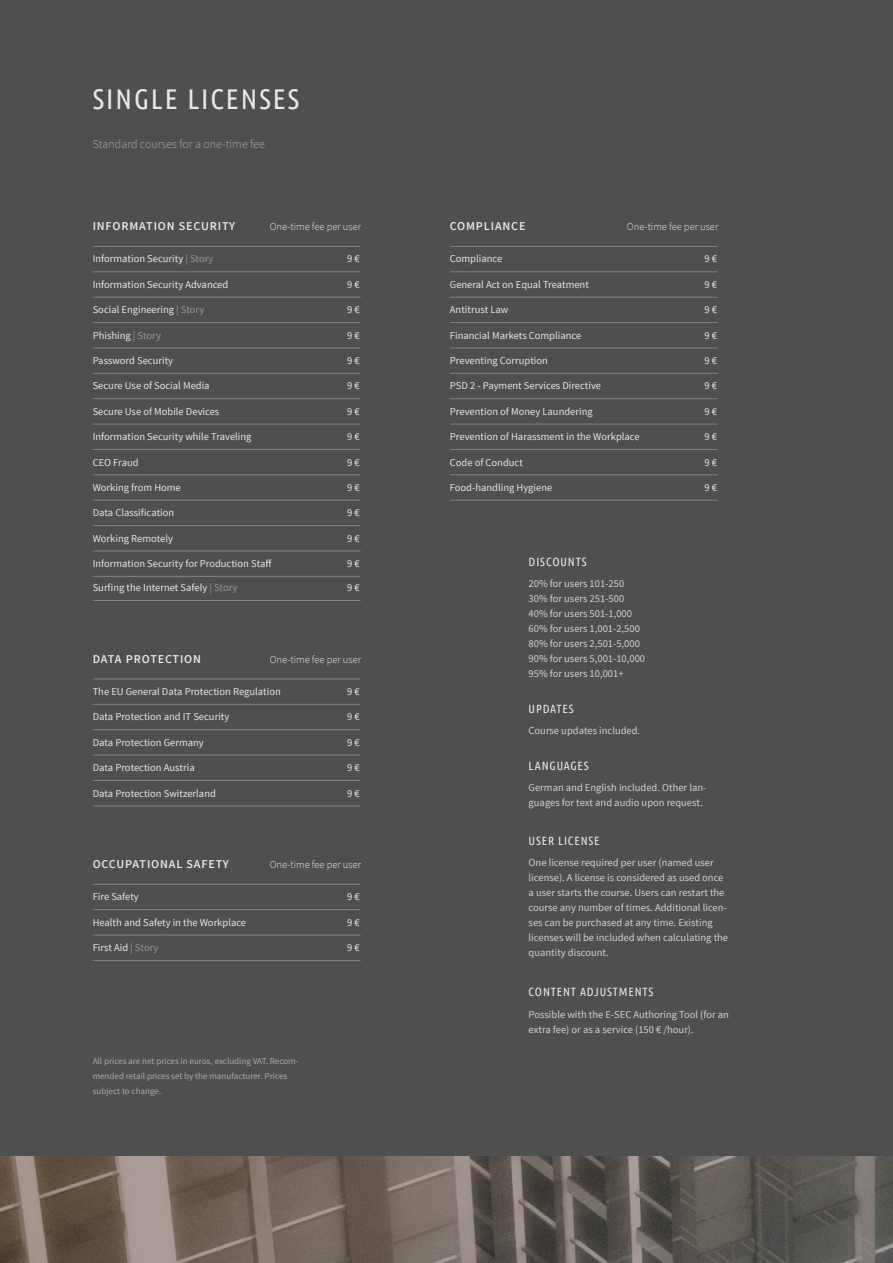
<style>
.page{position:relative;width:893px;height:1263px;background:#4e4f50}
.page>*{position:absolute;margin:0;border:0;box-sizing:border-box;transform-origin:0 0}
.t1{font:28.5px "Ubuntu Condensed";letter-spacing:.07em;color:#e6e7e9}
.t2{font:600 12px "Source Sans Pro";letter-spacing:.07em;color:#e6e7e9}
.t3{font:12px "Ubuntu Condensed";letter-spacing:.07em;color:#e6e7e9}
.t4{font:300 12px "Source Sans Pro";color:#a8a9ad}
.t5{font:10.5px "Source Sans Pro";color:#e6e7e9}
.t6{font:10.5px/15px "Source Sans Pro";color:#d1d2d4}
.t7{font:300 10.5px "Source Sans Pro";color:#e6e7e9}
.t8{font:9px/15px "Source Sans Pro";color:#a8a9ad}
.s1{color:#939598}
</style>
<div class="page">
<img style="left:0;top:1157px;width:893px;height:106px">
<hr style="left:93px;top:297px;width:268px;height:1px;background:#808285">
<hr style="left:93px;top:729px;width:268px;height:1px;background:#808285">
<hr style="left:93px;top:935px;width:268px;height:1px;background:#808285">
<hr style="left:93px;top:960px;width:268px;height:1px;background:#808285">
<hr style="left:450px;top:297px;width:268px;height:1px;background:#808285">
<hr style="left:93px;top:373px;width:268px;height:1px;background:#808285">
<hr style="left:93px;top:805px;width:268px;height:1px;background:#808285">
<hr style="left:450px;top:373px;width:268px;height:1px;background:#808285">
<hr style="left:93px;top:449px;width:268px;height:1px;background:#808285">
<hr style="left:450px;top:449px;width:268px;height:1px;background:#808285">
<hr style="left:93px;top:525px;width:268px;height:1px;background:#808285">
<hr style="left:93px;top:272px;width:268px;height:1px;background:#808285">
<hr style="left:93px;top:704px;width:268px;height:1px;background:#808285">
<hr style="left:93px;top:909px;width:268px;height:1px;background:#808285">
<hr style="left:450px;top:272px;width:268px;height:1px;background:#808285">
<hr style="left:93px;top:348px;width:268px;height:1px;background:#808285">
<hr style="left:93px;top:780px;width:268px;height:1px;background:#808285">
<hr style="left:450px;top:348px;width:268px;height:1px;background:#808285">
<hr style="left:93px;top:424px;width:268px;height:1px;background:#808285">
<hr style="left:450px;top:424px;width:268px;height:1px;background:#808285">
<hr style="left:93px;top:500px;width:268px;height:1px;background:#808285">
<hr style="left:93px;top:576px;width:268px;height:1px;background:#808285">
<hr style="left:93px;top:600px;width:268px;height:1px;background:#808285">
<hr style="left:93px;top:246px;width:268px;height:1px;background:#808285">
<hr style="left:93px;top:679px;width:268px;height:1px;background:#808285">
<hr style="left:93px;top:884px;width:268px;height:1px;background:#808285">
<hr style="left:450px;top:246px;width:268px;height:1px;background:#808285">
<hr style="left:93px;top:322px;width:268px;height:1px;background:#808285">
<hr style="left:93px;top:755px;width:268px;height:1px;background:#808285">
<hr style="left:450px;top:322px;width:268px;height:1px;background:#808285">
<hr style="left:93px;top:398px;width:268px;height:1px;background:#808285">
<hr style="left:450px;top:398px;width:268px;height:1px;background:#808285">
<hr style="left:93px;top:475px;width:268px;height:1px;background:#808285">
<hr style="left:450px;top:475px;width:268px;height:1px;background:#808285">
<hr style="left:93px;top:551px;width:268px;height:1px;background:#808285">
<hr style="left:450px;top:500px;width:268px;height:1px;background:#808285">
<p class="t1" style="left:93px;top:81px;width:208px">SINGLE LICENSES</p>
<p class="t4" style="left:93px;top:137px;width:174px">Standard courses for a one-time fee</p>
<p class="t2" style="left:93px;top:219px;width:144px">INFORMATION SECURITY</p>
<p class="t7" style="left:270px;top:220px;width:93px">One-time fee per user</p>
<p class="t2" style="left:450px;top:219px;width:77px">COMPLIANCE</p>
<p class="t7" style="left:627px;top:220px;width:93px">One-time fee per user</p>
<p class="t5" style="left:93px;top:252px;width:122px">Information Security <span class="s1">| Story</span></p>
<p class="t5" style="left:347px;top:252px;width:14px">9 €</p>
<p class="t5" style="left:450px;top:252px;width:54px">Compliance</p>
<p class="t5" style="left:704px;top:252px;width:14px">9 €</p>
<p class="t5" style="left:93px;top:278px;width:137px">Information Security Advanced</p>
<p class="t5" style="left:347px;top:278px;width:14px">9 €</p>
<p class="t5" style="left:450px;top:278px;width:140px">General Act on Equal Treatment</p>
<p class="t5" style="left:704px;top:278px;width:14px">9 €</p>
<p class="t5" style="left:93px;top:303px;width:113px">Social Engineering <span class="s1">| Story</span></p>
<p class="t5" style="left:347px;top:303px;width:14px">9 €</p>
<p class="t5" style="left:450px;top:303px;width:60px">Antitrust Law</p>
<p class="t5" style="left:704px;top:303px;width:14px">9 €</p>
<p class="t5" style="left:93px;top:329px;width:70px">Phishing <span class="s1">| Story</span></p>
<p class="t5" style="left:347px;top:329px;width:14px">9 €</p>
<p class="t5" style="left:450px;top:329px;width:133px">Financial Markets Compliance</p>
<p class="t5" style="left:704px;top:329px;width:14px">9 €</p>
<p class="t5" style="left:93px;top:354px;width:82px">Password Security</p>
<p class="t5" style="left:347px;top:354px;width:14px">9 €</p>
<p class="t5" style="left:450px;top:354px;width:100px">Preventing Corruption</p>
<p class="t5" style="left:704px;top:354px;width:14px">9 €</p>
<p class="t5" style="left:93px;top:379px;width:118px">Secure Use of Social Media</p>
<p class="t5" style="left:450px;top:379px;width:153px">PSD 2 - Payment Services Directive</p>
<p class="t5" style="left:93px;top:405px;width:128px">Secure Use of Mobile Devices</p>
<p class="t5" style="left:93px;top:430px;width:160px">Information Security while Traveling</p>
<p class="t5" style="left:450px;top:430px;width:191px">Prevention of Harassment in the Workplace</p>
<p class="t5" style="left:93px;top:455px;width:47px">CEO Fraud</p>
<p class="t5" style="left:450px;top:455px;width:75px">Code of Conduct</p>
<p class="t5" style="left:93px;top:481px;width:90px">Working from Home</p>
<p class="t5" style="left:93px;top:506px;width:83px">Data Classification</p>
<p class="t5" style="left:93px;top:532px;width:82px">Working Remotely</p>
<p class="t5" style="left:93px;top:557px;width:181px">Information Security for Production Staff</p>
<p class="t5" style="left:93px;top:581px;width:146px">Surfing the Internet Safely <span class="s1">| Story</span></p>
<p class="t5" style="left:347px;top:379px;width:14px">9 €</p>
<p class="t5" style="left:704px;top:379px;width:14px">9 €</p>
<p class="t5" style="left:347px;top:405px;width:14px">9 €</p>
<p class="t5" style="left:704px;top:405px;width:14px">9 €</p>
<p class="t5" style="left:347px;top:430px;width:14px">9 €</p>
<p class="t5" style="left:704px;top:430px;width:14px">9 €</p>
<p class="t5" style="left:347px;top:455px;width:14px">9 €</p>
<p class="t5" style="left:704px;top:455px;width:14px">9 €</p>
<p class="t5" style="left:347px;top:481px;width:14px">9 €</p>
<p class="t5" style="left:347px;top:506px;width:14px">9 €</p>
<p class="t5" style="left:347px;top:532px;width:14px">9 €</p>
<p class="t5" style="left:347px;top:557px;width:14px">9 €</p>
<p class="t5" style="left:347px;top:581px;width:14px">9 €</p>
<p class="t5" style="left:450px;top:405px;width:144px">Prevention of Money Laundering</p>
<p class="t5" style="left:450px;top:481px;width:104px">Food-handling Hygiene</p>
<p class="t5" style="left:704px;top:481px;width:14px">9 €</p>
<p class="t3" style="left:529px;top:555px;width:59px">DISCOUNTS</p>
<p class="t6" style="left:529px;top:576px;width:97px">20% for users 101-250</p>
<p class="t6" style="left:529px;top:591px;width:97px">30% for users 251-500</p>
<p class="t6" style="left:529px;top:606px;width:105px">40% for users 501-1,000</p>
<p class="t6" style="left:529px;top:621px;width:113px">60% for users 1,001-2,500</p>
<p class="t6" style="left:529px;top:636px;width:113px">80% for users 2,501-5,000</p>
<p class="t6" style="left:529px;top:651px;width:118px">90% for users 5,001-10,000</p>
<p class="t6" style="left:529px;top:666px;width:96px">95% for users 10,001+</p>
<p class="t2" style="left:93px;top:651px;width:110px">DATA PROTECTION</p>
<p class="t7" style="left:270px;top:653px;width:93px">One-time fee per user</p>
<p class="t5" style="left:93px;top:685px;width:190px">The EU General Data Protection Regulation</p>
<p class="t5" style="left:347px;top:685px;width:14px">9 €</p>
<p class="t5" style="left:93px;top:710px;width:138px">Data Protection and IT Security</p>
<p class="t5" style="left:347px;top:710px;width:14px">9 €</p>
<p class="t5" style="left:93px;top:736px;width:113px">Data Protection Germany</p>
<p class="t5" style="left:347px;top:736px;width:14px">9 €</p>
<p class="t5" style="left:93px;top:761px;width:104px">Data Protection Austria</p>
<p class="t5" style="left:347px;top:761px;width:14px">9 €</p>
<p class="t5" style="left:93px;top:786px;width:125px">Data Protection Switzerland</p>
<p class="t5" style="left:347px;top:786px;width:14px">9 €</p>
<p class="t2" style="left:93px;top:856px;width:138px">OCCUPATIONAL SAFETY</p>
<p class="t7" style="left:270px;top:858px;width:93px">One-time fee per user</p>
<p class="t5" style="left:93px;top:890px;width:48px">Fire Safety</p>
<p class="t5" style="left:347px;top:890px;width:14px">9 €</p>
<p class="t5" style="left:93px;top:916px;width:155px">Health and Safety in the Workplace</p>
<p class="t5" style="left:93px;top:941px;width:67px">First Aid <span class="s1">| Story</span></p>
<p class="t5" style="left:347px;top:916px;width:14px">9 €</p>
<p class="t5" style="left:347px;top:941px;width:14px">9 €</p>
<p class="t8" style="left:93px;top:1053px;width:207px">All prices are net prices in euros, excluding VAT. Recom&shy;mended retail prices set by the manufacturer. Prices subject to change.</p>
<p class="t3" style="left:529px;top:701px;width:47px">UPDATES</p>
<p class="t6" style="left:529px;top:723px;width:113px">Course updates included.</p>
<p class="t3" style="left:529px;top:759px;width:62px">LANGUAGES</p>
<p class="t6" style="left:529px;top:780px;width:179px">German and English included. Other lan&shy;guages for text and audio upon request.</p>
<p class="t3" style="left:529px;top:833px;width:73px">USER LICENSE</p>
<p class="t6" style="left:529px;top:855px;width:201px">One license required per user (named user license). A license is considered as used once a user starts the course. Users can restart the course any number of times. Additional licen&shy;ses can be purchased at any time. Existing licenses will be included when calculating the quantity discount.</p>
<p class="t3" style="left:529px;top:984px;width:126px">CONTENT ADJUSTMENTS</p>
<p class="t6" style="left:529px;top:1007px;width:202px">Possible with the E-SEC Authoring Tool (for an extra fee) or as a service (150 € /hour).</p>
</div>
